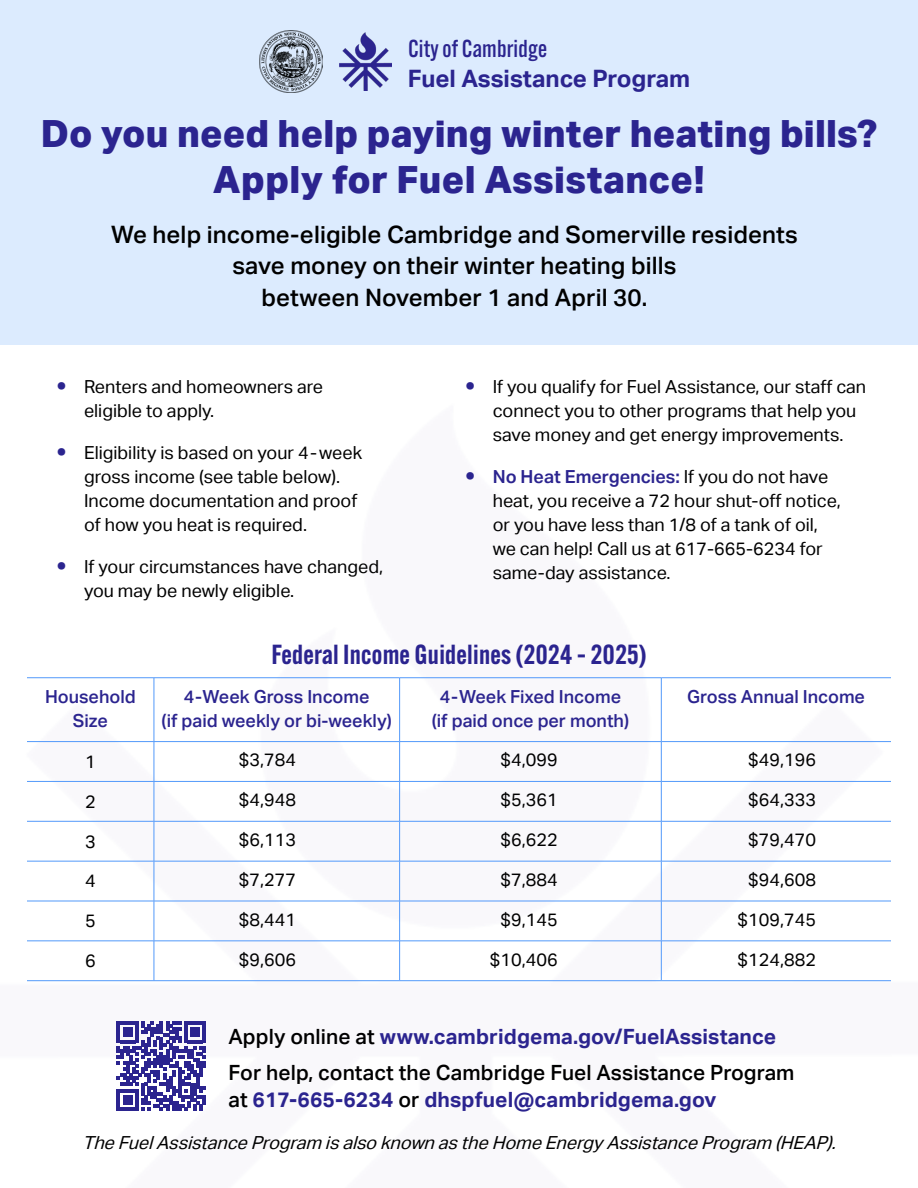
<style>
.page{position:relative;width:918px;height:1188px;background:#fff}
.page>*{position:absolute;margin:0;border:0;box-sizing:border-box;transform-origin:0 0}
.Flyer_Title{font:800 37.5px "Aktiv Grotesk";letter-spacing:.005em;color:#2b248f}
.Table_-_Title{font:600 27px "Alternate Gothic ATF";letter-spacing:.01em;color:#2b248f}
.Flyer_Subtitle{font:500 24px/31.5px "Aktiv Grotesk";letter-spacing:.005em;color:#000;text-align:center}
.Header_-_Fuel_Assistance_Program{font:700 24px "Aktiv Grotesk";color:#2b248f}
.Header_-_City_of_Cambridge{font:500 24px "Alternate Gothic ATF";letter-spacing:.01em;color:#2b248f}
.Contact_Info{font:500 21px/27px "Aktiv Grotesk";letter-spacing:.005em;color:#000}
.Contact_Info-2{font:700 21px "Aktiv Grotesk";letter-spacing:.005em;color:#2b248f}
.Table_-_Incomes{font:18px/24px "Aktiv Grotesk";color:#000}
.Table_-_Header{font:500 18px/24px "Aktiv Grotesk";color:#2b248f;text-align:center}
.t1{font:italic 18px "Aktiv Grotesk";color:#000}
.Table_-_Household_Size{font:18px "Aktiv Grotesk";color:#000}
.s1{font-size:15px;color:#2b248f}
.s2{font-weight:600;color:#2b248f}
.s3{font-weight:500;color:#000}
.s4{font-weight:700;color:#2b248f}
</style>
<div class="page">
<img style="left:27px;top:678px;width:864px;height:433px">
<div style="left:0;top:0;width:918px;height:344px;background:#dcebfe"></div>
<img style="left:260px;top:30px;width:62px;height:62px">
<img style="left:340px;top:32px;width:51px;height:58px">
<hr style="left:399px;top:742px;width:1px;height:39px;background:#5299fa">
<hr style="left:661px;top:742px;width:1px;height:39px;background:#5299fa">
<hr style="left:27px;top:781px;width:127px;height:1px;background:#5299fa">
<hr style="left:154px;top:781px;width:246px;height:1px;background:#5299fa">
<hr style="left:27px;top:821px;width:127px;height:1px;background:#5299fa">
<hr style="left:154px;top:821px;width:246px;height:1px;background:#5299fa">
<hr style="left:399px;top:821px;width:1px;height:40px;background:#5299fa">
<hr style="left:661px;top:821px;width:1px;height:40px;background:#5299fa">
<hr style="left:27px;top:861px;width:127px;height:1px;background:#5299fa">
<hr style="left:154px;top:861px;width:246px;height:1px;background:#5299fa">
<hr style="left:400px;top:861px;width:261px;height:1px;background:#5299fa">
<hr style="left:399px;top:861px;width:1px;height:40px;background:#5299fa">
<hr style="left:661px;top:861px;width:230px;height:1px;background:#5299fa">
<hr style="left:661px;top:861px;width:1px;height:40px;background:#5299fa">
<hr style="left:27px;top:901px;width:127px;height:1px;background:#5299fa">
<hr style="left:154px;top:901px;width:246px;height:1px;background:#5299fa">
<hr style="left:400px;top:901px;width:261px;height:1px;background:#5299fa">
<hr style="left:399px;top:901px;width:1px;height:40px;background:#5299fa">
<hr style="left:661px;top:901px;width:230px;height:1px;background:#5299fa">
<hr style="left:661px;top:901px;width:1px;height:40px;background:#5299fa">
<hr style="left:27px;top:941px;width:127px;height:1px;background:#5299fa">
<hr style="left:154px;top:941px;width:246px;height:1px;background:#5299fa">
<hr style="left:400px;top:941px;width:261px;height:1px;background:#5299fa">
<hr style="left:399px;top:941px;width:1px;height:40px;background:#5299fa">
<hr style="left:661px;top:941px;width:230px;height:1px;background:#5299fa">
<hr style="left:661px;top:941px;width:1px;height:40px;background:#5299fa">
<hr style="left:27px;top:980px;width:127px;height:1px;background:#5299fa">
<hr style="left:27px;top:677px;width:127px;height:1px;background:#5299fa">
<hr style="left:154px;top:677px;width:246px;height:1px;background:#5299fa">
<hr style="left:154px;top:678px;width:1px;height:63px;background:#5299fa">
<hr style="left:400px;top:677px;width:261px;height:1px;background:#5299fa">
<hr style="left:399px;top:678px;width:1px;height:63px;background:#5299fa">
<hr style="left:661px;top:677px;width:230px;height:1px;background:#5299fa">
<hr style="left:661px;top:678px;width:1px;height:63px;background:#5299fa">
<hr style="left:27px;top:741px;width:127px;height:1px;background:#5299fa">
<hr style="left:154px;top:741px;width:246px;height:1px;background:#5299fa">
<hr style="left:400px;top:741px;width:261px;height:1px;background:#5299fa">
<hr style="left:661px;top:741px;width:230px;height:1px;background:#5299fa">
<hr style="left:400px;top:781px;width:261px;height:1px;background:#5299fa">
<hr style="left:399px;top:782px;width:1px;height:39px;background:#5299fa">
<hr style="left:400px;top:821px;width:261px;height:1px;background:#5299fa">
<hr style="left:154px;top:742px;width:1px;height:39px;background:#5299fa">
<hr style="left:154px;top:782px;width:1px;height:39px;background:#5299fa">
<hr style="left:154px;top:821px;width:1px;height:40px;background:#5299fa">
<hr style="left:154px;top:861px;width:1px;height:40px;background:#5299fa">
<hr style="left:154px;top:901px;width:1px;height:40px;background:#5299fa">
<hr style="left:154px;top:941px;width:1px;height:40px;background:#5299fa">
<hr style="left:154px;top:980px;width:246px;height:1px;background:#5299fa">
<hr style="left:400px;top:980px;width:261px;height:1px;background:#5299fa">
<hr style="left:661px;top:980px;width:230px;height:1px;background:#5299fa">
<hr style="left:661px;top:781px;width:230px;height:1px;background:#5299fa">
<hr style="left:661px;top:782px;width:1px;height:39px;background:#5299fa">
<hr style="left:661px;top:821px;width:230px;height:1px;background:#5299fa">
<svg style="left:117px;top:1022px;width:89px;height:89px"></svg>
<h1 class="Header_-_City_of_Cambridge" style="left:408px;top:33px;width:141px">City of Cambridge</h1>
<h1 class="Header_-_Fuel_Assistance_Program" style="left:408px;top:64px;width:284px">Fuel Assistance Program</h1>
<h1 class="Flyer_Title" style="left:41px;top:112px;width:838px">Do you need help paying winter heating bills?</h1>
<h1 class="Flyer_Title" style="left:213px;top:158px;width:494px">Apply for Fuel Assistance!</h1>
<h2 class="Flyer_Subtitle" style="left:111px;top:219px;width:688px">We help income-eligible Cambridge and Somerville residents save money on their winter heating bills<br>between November 1 and April 30.</h2>
<p class="Table_-_Incomes" style="left:84px;top:374px;width:241px;text-indent:-27px"><span class="s1">●</span> Renters and homeowners are eligible to apply.</p>
<p class="Table_-_Incomes" style="left:84px;top:440px;width:280px;text-indent:-27px"><span class="s1">●</span> Eligibility is based on your 4-week gross income (see table below).<br>Income documentation and proof of how you heat is required.</p>
<p class="Table_-_Incomes" style="left:84px;top:554px;width:301px;text-indent:-27px"><span class="s1">●</span> If your circumstances have changed, you may be newly eligible.</p>
<p class="Table_-_Incomes" style="left:493px;top:374px;width:375px;text-indent:-27px"><span class="s1">●</span> If you qualify for Fuel Assistance, our staff can connect you to other programs that help you save money and get energy improvements.</p>
<p class="Table_-_Incomes" style="left:493px;top:464px;width:349px;text-indent:-27px"><span class="s1">●</span> <span class="s2">No Heat Emergencies:</span> If you do not have heat, you receive a 72 hour shut-off notice, or you have less than 1/8 of a tank of oil, we can help! Call us at 617-665-6234 for same-day assistance.</p>
<p class="Table_-_Title" style="left:271px;top:637px;width:377px">Federal Income Guidelines (2024 – 2025)</p>
<p class="Table_-_Header" style="left:45px;top:684px;width:92px">Household<br>Size</p>
<p class="Table_-_Header" style="left:162px;top:684px;width:232px">4-Week Gross Income<br>(if paid weekly or bi-weekly)</p>
<p class="Table_-_Header" style="left:432px;top:684px;width:199px">4-Week Fixed Income (if paid once per month)</p>
<p class="Table_-_Header" style="left:687px;top:684px;width:179px">Gross Annual Income</p>
<p class="Table_-_Household_Size" style="left:85px;top:751px;width:12px">1</p>
<p class="Table_-_Incomes" style="left:239px;top:748px;width:59px">$3,784</p>
<p class="Table_-_Incomes" style="left:501px;top:748px;width:59px">$4,099</p>
<p class="Table_-_Incomes" style="left:748px;top:748px;width:69px">$49,196</p>
<p class="Table_-_Household_Size" style="left:85px;top:791px;width:12px">2</p>
<p class="Table_-_Incomes" style="left:239px;top:788px;width:59px">$4,948</p>
<p class="Table_-_Incomes" style="left:501px;top:788px;width:59px">$5,361</p>
<p class="Table_-_Incomes" style="left:748px;top:788px;width:69px">$64,333</p>
<p class="Table_-_Household_Size" style="left:85px;top:831px;width:12px">3</p>
<p class="Table_-_Incomes" style="left:239px;top:828px;width:59px">$6,113</p>
<p class="Table_-_Incomes" style="left:501px;top:828px;width:59px">$6,622</p>
<p class="Table_-_Incomes" style="left:748px;top:828px;width:69px">$79,470</p>
<p class="Table_-_Household_Size" style="left:85px;top:871px;width:12px">4</p>
<p class="Table_-_Incomes" style="left:239px;top:868px;width:59px">$7,277</p>
<p class="Table_-_Incomes" style="left:501px;top:868px;width:59px">$7,884</p>
<p class="Table_-_Incomes" style="left:748px;top:868px;width:69px">$94,608</p>
<p class="Table_-_Household_Size" style="left:85px;top:911px;width:12px">5</p>
<p class="Table_-_Incomes" style="left:239px;top:908px;width:59px">$8,441</p>
<p class="Table_-_Incomes" style="left:501px;top:908px;width:59px">$9,145</p>
<p class="Table_-_Incomes" style="left:737px;top:908px;width:80px">$109,745</p>
<p class="Table_-_Household_Size" style="left:85px;top:950px;width:12px">6</p>
<p class="Table_-_Incomes" style="left:239px;top:947px;width:59px">$9,606</p>
<p class="Table_-_Incomes" style="left:490px;top:947px;width:69px">$10,406</p>
<p class="Table_-_Incomes" style="left:737px;top:947px;width:80px">$124,882</p>
<p class="Contact_Info-2" style="left:228px;top:1024px;width:549px"><span class="s3">Apply online at</span> www.cambridgema.gov/FuelAssistance</p>
<p class="Contact_Info" style="left:228px;top:1059px;width:568px">For help, contact the Cambridge Fuel Assistance Program at <span class="s4">617-665-6234</span> or <span class="s4">dhspfuel@cambridgema.gov</span></p>
<p class="t1" style="left:83px;top:1132px;width:764px">The Fuel Assistance Program is also known as the Home Energy Assistance Program (HEAP).</p>
</div>
